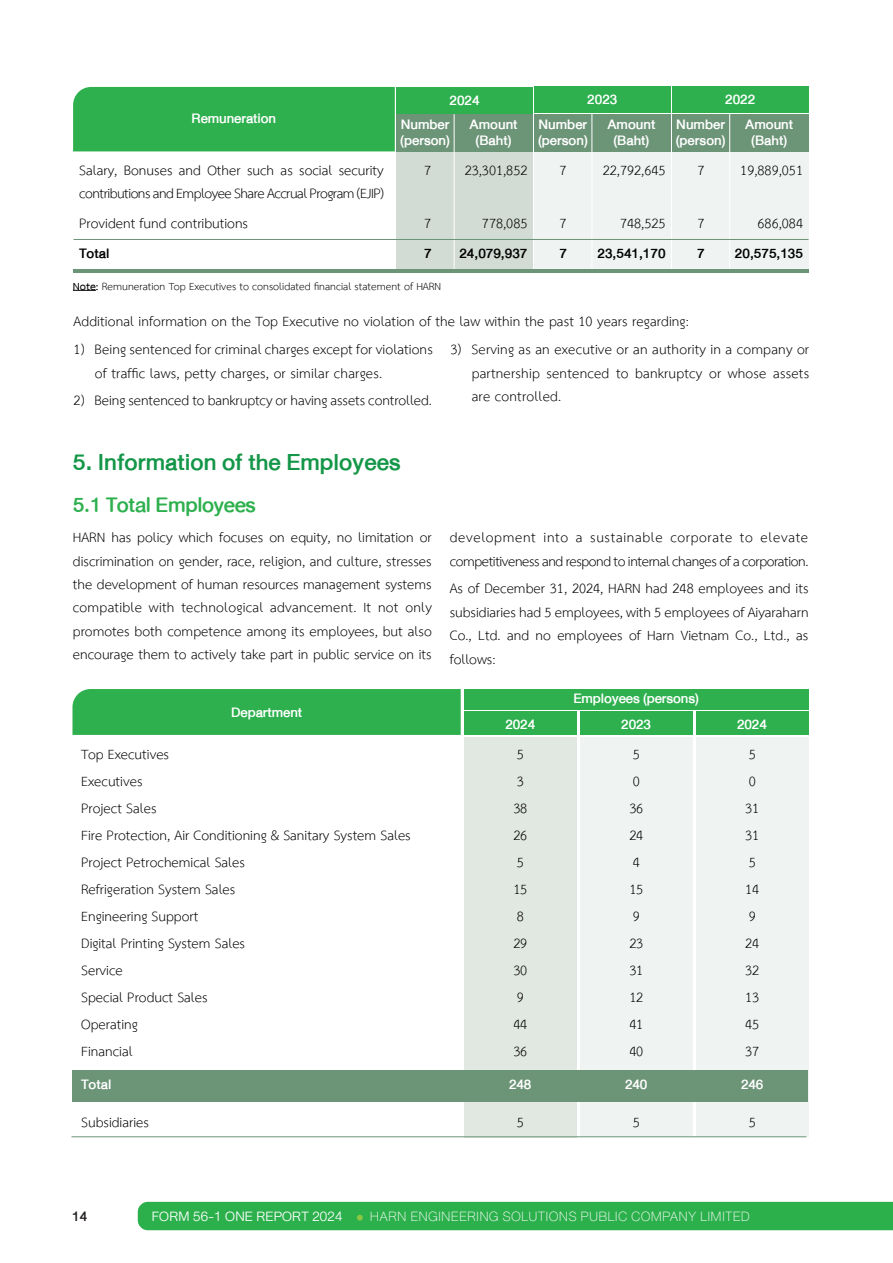
<style>
.page{position:relative;width:893px;height:1263px;background:#fff}
.page>*{position:absolute;margin:0;border:0;box-sizing:border-box;transform-origin:0 0}
.t1{font:500 33px "DB Helvethaica X";color:#149648}
.t2{font:500 30px "DB Helvethaica Mon X";letter-spacing:-.01em;color:#2db04d}
.t3{font:19.5px/23.4px "TH Sarabun New";color:#000;text-align:justify}
.t4{font:500 19.5px/16.5px "DB Helvethaica X";color:#fff;text-align:center}
.t5{font:19.5px/23.4px "TH Sarabun New";letter-spacing:-.02em;color:#000}
.t6{font:19.5px/23.4px "TH Sarabun New";letter-spacing:-.025em;color:#000}
.t7{font:100 19.5px "DB Heavent";letter-spacing:.01em;color:#fff}
.t8{font:500 19.5px "DB Helvethaica X";color:#000}
.t9{font:300 19.5px "DB Heaventt";letter-spacing:.01em;color:#fff}
.t10{font:500 19.5px "DB Heavent";color:#231f20}
.t11{font:15px "TH Sarabun New";color:#000}
.s1{font-weight:700}
</style>
<div class="page">
<div style="left:138px;top:1202px;width:755px;height:28px;background:#2cb04c"></div>
<div style="left:696px;top:737px;width:112px;height:399px;background:#eff4f3"></div>
<div style="left:580px;top:737px;width:112px;height:399px;background:#eff4f3"></div>
<div style="left:464px;top:737px;width:113px;height:400px;background:#e1e7e1"></div>
<div style="left:72px;top:1070px;width:736px;height:31px;background:#6c9477"></div>
<hr style="left:71px;top:1136px;width:735px;height:1px;background:#6c9477">
<div style="left:73px;top:87px;width:322px;height:64px;background:#2db04d"></div>
<div style="left:672px;top:127px;width:136px;height:143px;background:#eff4f3"></div>
<div style="left:672px;top:114px;width:136px;height:37px;background:#6c9477"></div>
<hr style="left:729px;top:114px;width:1px;height:157px;background:#fff">
<div style="left:672px;top:87px;width:136px;height:26px;background:#2db04d"></div>
<div style="left:534px;top:127px;width:136px;height:143px;background:#eff4f3"></div>
<div style="left:534px;top:114px;width:136px;height:37px;background:#6c9477"></div>
<hr style="left:592px;top:114px;width:1px;height:157px;background:#fff">
<div style="left:534px;top:87px;width:136px;height:26px;background:#2db04d"></div>
<div style="left:396px;top:127px;width:137px;height:143px;background:#d2dbd4"></div>
<div style="left:396px;top:114px;width:137px;height:37px;background:#6c9477"></div>
<hr style="left:454px;top:114px;width:1px;height:157px;background:#fff">
<div style="left:396px;top:87px;width:137px;height:26px;background:#2db04d"></div>
<hr style="left:73px;top:269px;width:735px;height:4px;background:#6c9477">
<hr style="left:74px;top:239px;width:734px;height:1px;background:#6c9477">
<svg style="left:73px;top:290px;width:23px;height:1px"></svg>
<div style="left:72px;top:689px;width:389px;height:46px;background:#2db04d"></div>
<div style="left:464px;top:689px;width:344px;height:21px;background:#2db04d"></div>
<div style="left:464px;top:711px;width:113px;height:24px;background:#2db04d"></div>
<div style="left:580px;top:711px;width:112px;height:24px;background:#2db04d"></div>
<div style="left:696px;top:711px;width:112px;height:24px;background:#2db04d"></div>
<p class="t4" style="left:449px;top:92px;width:32px">2024</p>
<p class="t4" style="left:587px;top:92px;width:32px">2023</p>
<p class="t4" style="left:725px;top:92px;width:32px">2022</p>
<p class="t4" style="left:192px;top:110px;width:86px">Remuneration</p>
<p class="t6" style="left:79px;top:159px;width:306px">Salary, Bonuses and Other such as social security contributions and Employee Share Accrual Program (EJIP)</p>
<p class="t3" style="left:79px;top:212px;width:170px">Provident fund contributions</p>
<p class="t8" style="left:79px;top:242px;width:32px">Total</p>
<p class="t4" style="left:400px;top:116px;width:51px;text-align:left">Number (person)</p>
<p class="t3" style="left:424px;top:159px;width:9px">7</p>
<p class="t4" style="left:470px;top:116px;width:49px">Amount (Baht)</p>
<p class="t3" style="left:465px;top:159px;width:64px">23,301,852</p>
<p class="t4" style="left:538px;top:116px;width:51px;text-align:left">Number (person)</p>
<p class="t3" style="left:560px;top:159px;width:9px">7</p>
<p class="t4" style="left:607px;top:116px;width:49px">Amount (Baht)</p>
<p class="t3" style="left:603px;top:159px;width:64px">22,792,645</p>
<p class="t4" style="left:676px;top:116px;width:51px;text-align:left">Number (person)</p>
<p class="t3" style="left:697px;top:159px;width:9px">7</p>
<p class="t4" style="left:745px;top:116px;width:49px">Amount (Baht)</p>
<p class="t3" style="left:740px;top:159px;width:64px">19,889,051</p>
<p class="t3" style="left:424px;top:212px;width:9px">7</p>
<p class="t8" style="left:424px;top:242px;width:9px">7</p>
<p class="t3" style="left:482px;top:212px;width:47px">778,085</p>
<p class="t8" style="left:459px;top:242px;width:70px">24,079,937</p>
<p class="t3" style="left:560px;top:212px;width:9px">7</p>
<p class="t8" style="left:559px;top:242px;width:9px">7</p>
<p class="t3" style="left:620px;top:212px;width:47px">748,525</p>
<p class="t8" style="left:597px;top:242px;width:70px">23,541,170</p>
<p class="t3" style="left:697px;top:212px;width:9px">7</p>
<p class="t8" style="left:697px;top:242px;width:9px">7</p>
<p class="t3" style="left:757px;top:213px;width:47px">686,084</p>
<p class="t8" style="left:735px;top:243px;width:70px">20,575,135</p>
<p class="t11" style="left:73px;top:277px;width:370px"><span class="s1">Note:</span> Remuneration Top Executives to consolidated financial statement of HARN</p>
<p class="t3" style="left:74px;top:311px;width:617px">Additional information on the Top Executive no violation of the law within the past 10 years regarding:</p>
<p class="t3" style="left:95px;top:338px;width:339px;text-indent:-21px">1) Being sentenced for criminal charges except for violations of traffic laws, petty charges, or similar charges.</p>
<p class="t3" style="left:74px;top:389px;width:360px">2) Being sentenced to bankruptcy or having assets controlled.</p>
<p class="t3" style="left:472px;top:338px;width:339px;text-indent:-21px">3) Serving as an executive or an authority in a company or partnership sentenced to bankruptcy or whose assets are controlled.</p>
<p class="t1" style="left:73px;top:443px;width:329px">5. Information of the Employees</p>
<p class="t2" style="left:73px;top:488px;width:185px">5.1 Total Employees</p>
<p class="t3" style="left:73px;top:526px;width:361px">HARN has policy which focuses on equity, no limitation or discrimination on gender, race, religion, and culture, stresses the development of human resources management systems compatible with technological advancement. It not only promotes both competence among its employees, but also encourage them to actively take part in public service on its</p>
<p class="t4" style="left:231px;top:704px;width:72px">Department</p>
<p class="t3" style="left:81px;top:743px;width:89px">Top Executives</p>
<p class="t3" style="left:81px;top:770px;width:63px">Executives</p>
<p class="t3" style="left:81px;top:797px;width:77px">Project Sales</p>
<p class="t3" style="left:81px;top:824px;width:331px">Fire Protection, Air Conditioning &amp; Sanitary System Sales</p>
<p class="t3" style="left:81px;top:851px;width:165px">Project Petrochemical Sales</p>
<p class="t3" style="left:81px;top:878px;width:156px">Refrigeration System Sales</p>
<p class="t3" style="left:81px;top:905px;width:119px">Engineering Support</p>
<p class="t3" style="left:81px;top:932px;width:165px">Digital Printing System Sales</p>
<p class="t3" style="left:81px;top:959px;width:43px">Service</p>
<p class="t3" style="left:81px;top:986px;width:128px">Special Product Sales</p>
<p class="t3" style="left:81px;top:1013px;width:58px">Operating</p>
<p class="t3" style="left:81px;top:1040px;width:53px">Financial</p>
<p class="t4" style="left:81px;top:1076px;width:32px">Total</p>
<p class="t3" style="left:81px;top:1111px;width:69px">Subsidiaries</p>
<p class="t5" style="left:450px;top:526px;width:360px">development into a sustainable corporate to elevate competitiveness and respond to internal changes of a corporation.</p>
<p class="t3" style="left:450px;top:578px;width:360px">As of December 31, 2024, HARN had 248 employees and its subsidiaries had 5 employees, with 5 employees of Aiyaraharn Co., Ltd. and no employees of Harn Vietnam Co., Ltd., as follows:</p>
<p class="t4" style="left:573px;top:691px;width:127px">Employees (persons)</p>
<p class="t4" style="left:505px;top:716px;width:31px">2024</p>
<p class="t4" style="left:621px;top:716px;width:31px">2023</p>
<p class="t4" style="left:737px;top:716px;width:31px">2024</p>
<p class="t3" style="left:517px;top:743px;width:9px">5</p>
<p class="t3" style="left:517px;top:770px;width:9px">3</p>
<p class="t3" style="left:513px;top:797px;width:15px">38</p>
<p class="t3" style="left:513px;top:824px;width:15px">26</p>
<p class="t3" style="left:517px;top:851px;width:9px">5</p>
<p class="t3" style="left:513px;top:878px;width:15px">15</p>
<p class="t3" style="left:517px;top:905px;width:9px">8</p>
<p class="t3" style="left:513px;top:932px;width:15px">29</p>
<p class="t3" style="left:513px;top:959px;width:15px">30</p>
<p class="t3" style="left:517px;top:986px;width:9px">9</p>
<p class="t3" style="left:513px;top:1013px;width:15px">44</p>
<p class="t3" style="left:513px;top:1040px;width:15px">36</p>
<p class="t4" style="left:509px;top:1076px;width:24px">248</p>
<p class="t3" style="left:517px;top:1111px;width:9px">5</p>
<p class="t3" style="left:633px;top:743px;width:9px">5</p>
<p class="t3" style="left:633px;top:770px;width:9px">0</p>
<p class="t3" style="left:629px;top:797px;width:15px">36</p>
<p class="t3" style="left:629px;top:824px;width:15px">24</p>
<p class="t3" style="left:633px;top:851px;width:9px">4</p>
<p class="t3" style="left:629px;top:878px;width:15px">15</p>
<p class="t3" style="left:633px;top:905px;width:9px">9</p>
<p class="t3" style="left:629px;top:932px;width:15px">23</p>
<p class="t3" style="left:629px;top:959px;width:15px">31</p>
<p class="t3" style="left:629px;top:986px;width:15px">12</p>
<p class="t3" style="left:629px;top:1013px;width:15px">41</p>
<p class="t3" style="left:629px;top:1040px;width:15px">40</p>
<p class="t4" style="left:625px;top:1076px;width:24px">240</p>
<p class="t3" style="left:633px;top:1111px;width:9px">5</p>
<p class="t3" style="left:749px;top:743px;width:9px">5</p>
<p class="t3" style="left:749px;top:770px;width:9px">0</p>
<p class="t3" style="left:745px;top:797px;width:15px">31</p>
<p class="t3" style="left:745px;top:824px;width:15px">31</p>
<p class="t3" style="left:749px;top:851px;width:9px">5</p>
<p class="t3" style="left:745px;top:878px;width:15px">14</p>
<p class="t3" style="left:749px;top:905px;width:9px">9</p>
<p class="t3" style="left:745px;top:932px;width:15px">24</p>
<p class="t3" style="left:745px;top:959px;width:15px">32</p>
<p class="t3" style="left:745px;top:986px;width:15px">13</p>
<p class="t3" style="left:745px;top:1013px;width:15px">45</p>
<p class="t3" style="left:745px;top:1040px;width:15px">37</p>
<p class="t4" style="left:741px;top:1076px;width:24px">246</p>
<p class="t3" style="left:749px;top:1111px;width:9px">5</p>
<p class="t10" style="left:72px;top:1205px;width:16px">14</p>
<p class="t9" style="left:152px;top:1205px;width:192px">FORM 56-1 ONE REPORT 2024</p>
<p class="t7" style="left:370px;top:1205px;width:382px">HARN ENGINEERING SOLUTIONS PUBLIC COMPANY LIMITED</p>
</div>
